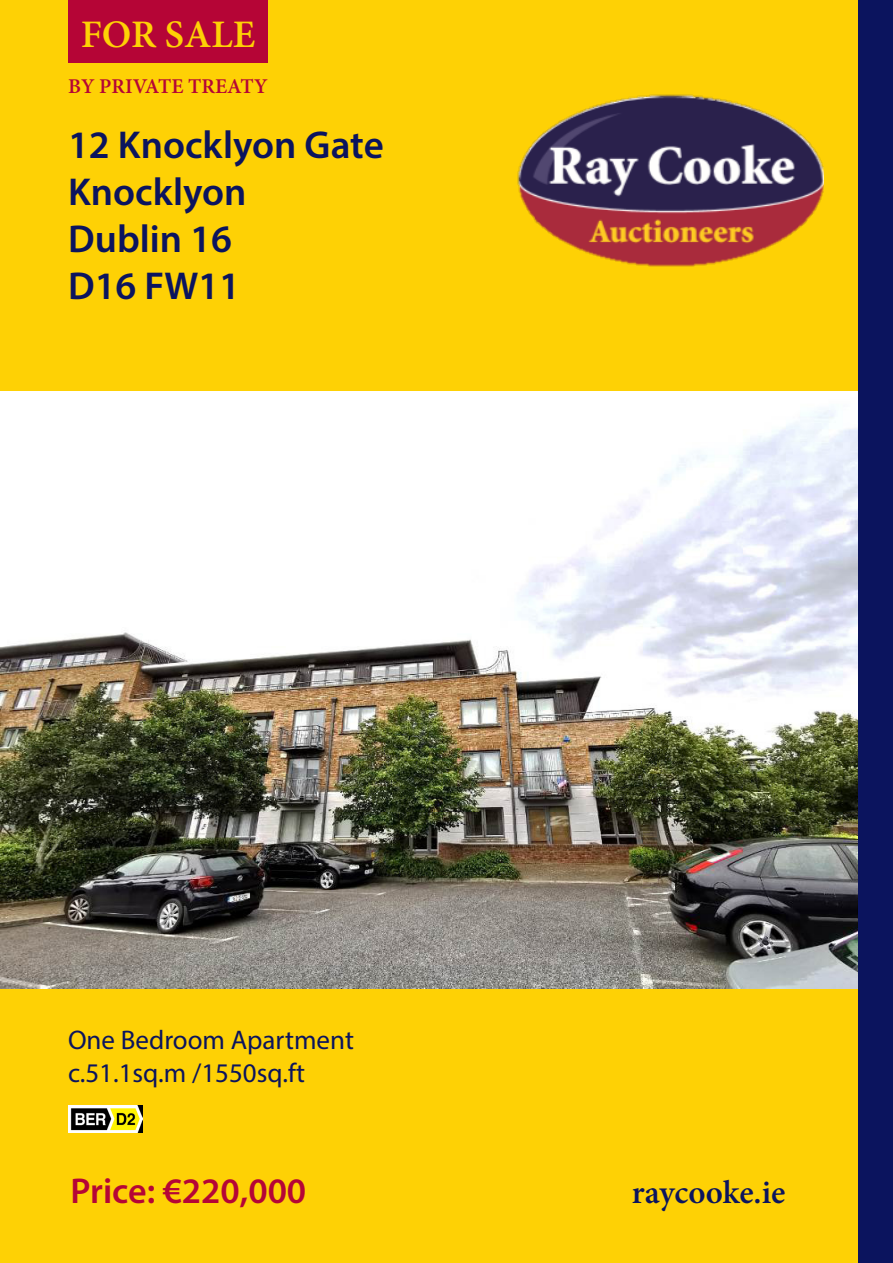
<style>
.page{position:relative;width:893px;height:1263px;background:#fed105}
.page>*{position:absolute;margin:0;border:0;box-sizing:border-box;transform-origin:0 0}
.RC_Cover_Address{font:600 39px "Myriad Pro";color:#0b145e}
.t1{font:600 39px "Minion Pro";color:#fed105}
.RC_Cover_Price{font:600 36px "Myriad Pro";color:#b50536}
.t2{font:600 33px "Minion Pro";color:#0b145e}
.RC_Cover_Description{font:27px "Myriad Pro";color:#0b145e}
.t3{font:600 21px "Minion Pro";color:#b50536}
</style>
<div class="page">
<img style="left:0;top:391px;width:859px;height:597px">
<img style="left:68px;top:1106px;width:75px;height:26px">
<div style="left:68px;top:0;width:200px;height:62px;background:#b50536"></div>
<div style="left:859px;top:0;width:34px;height:1263px;background:#0b145e"></div>
<img style="left:517px;top:94px;width:306px;height:173px">
<h1 class="t1" style="left:81px;top:8px;width:176px">FOR SALE</h1>
<p class="t3" style="left:68px;top:71px;width:201px">BY PRIVATE TREATY</p>
<p class="RC_Cover_Address" style="left:68px;top:120px;width:317px">12 Knocklyon Gate</p>
<p class="RC_Cover_Address" style="left:68px;top:167px;width:180px">Knocklyon</p>
<p class="RC_Cover_Address" style="left:68px;top:214px;width:165px">Dublin 16</p>
<p class="RC_Cover_Address" style="left:68px;top:261px;width:174px">D16 FW11</p>
<p class="RC_Cover_Description" style="left:68px;top:1024px;width:287px">One Bedroom Apartment</p>
<p class="RC_Cover_Description" style="left:68px;top:1056px;width:239px">c.51.1sq.m /1550sq.ft</p>
<p class="RC_Cover_Price" style="left:71px;top:1167px;width:237px">Price: €220,000</p>
<p class="t2" style="left:632px;top:1170px;width:155px">raycooke.ie</p>
</div>
